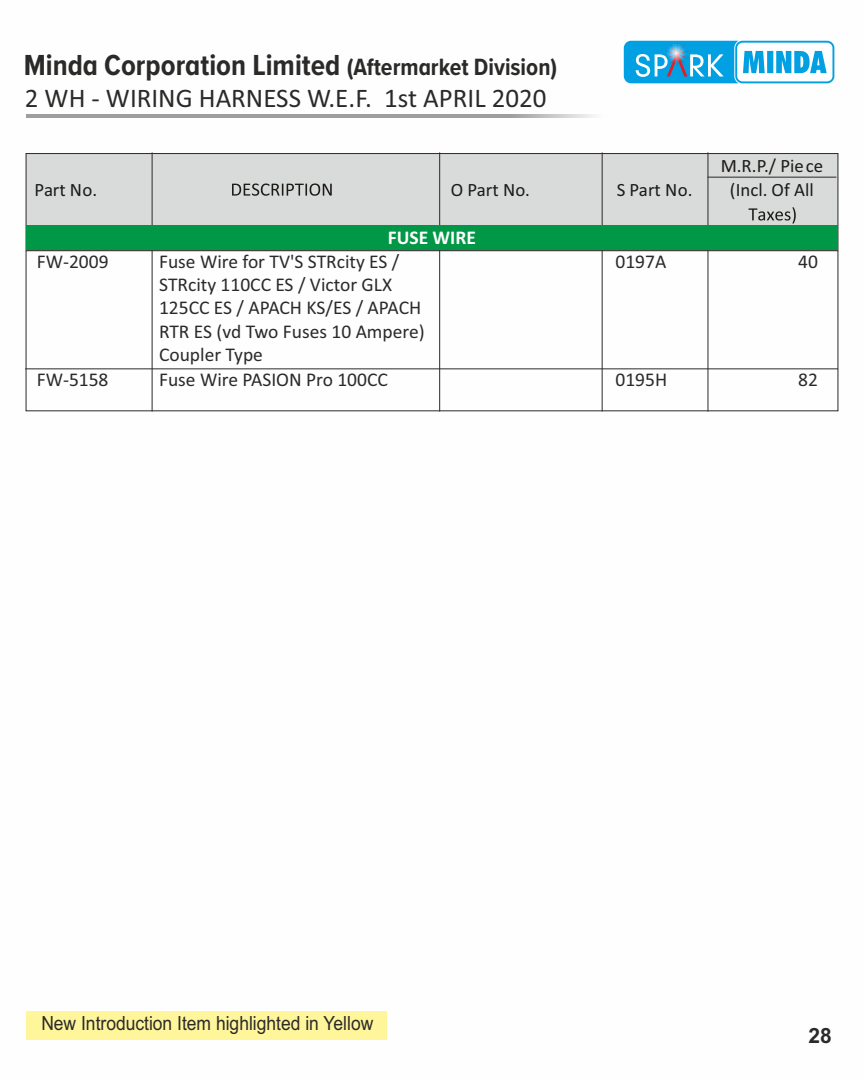
<style>
.page{position:relative;width:864px;height:1080px;background:#fff}
.page>*{position:absolute;margin:0;border:0;box-sizing:border-box;transform-origin:0 0}
.t1{font:700 30px "Proxima Nova A Cond";color:#2b2a29}
.t2{font:27px "Calibri";color:#2b2a29}
.t3{font:700 21px "Arial";color:#2b2a29}
.t4{font:19.5px/23.4px "Calibri";color:#2b2a29}
.t5{font:19.5px "Arial";color:#2b2a29;scale:.9 1}
.t6{font:700 19.5px "Calibri";color:#fefefe}
.t7{font:18.9px "Calibri";color:#1c1b17}
.s1{font-size:24.3px}
</style>
<div class="page">
<div style="left:25px;top:153px;width:814px;height:98px;background:#d9dada"></div>
<div style="left:26px;top:250px;width:812px;height:161px;border:1px solid #2b2a29"></div>
<svg style="left:748px;top:207px;width:48px;height:17px"></svg>
<svg style="left:232px;top:183px;width:100px;height:13px"></svg>
<hr style="left:152px;top:251px;width:1px;height:160px;background:#2b2a29">
<hr style="left:439px;top:251px;width:1px;height:160px;background:#2b2a29">
<hr style="left:602px;top:251px;width:1px;height:160px;background:#2b2a29">
<hr style="left:707px;top:251px;width:1px;height:160px;background:#2b2a29">
<hr style="left:708px;top:177px;width:128px;height:1px;background:#2b2a29">
<hr style="left:152px;top:153px;width:1px;height:72px;background:#2b2a29">
<hr style="left:439px;top:153px;width:1px;height:72px;background:#2b2a29">
<hr style="left:707px;top:153px;width:1px;height:72px;background:#2b2a29">
<hr style="left:602px;top:153px;width:1px;height:72px;background:#2b2a29">
<div style="left:26px;top:225px;width:812px;height:25px;background:#009846"></div>
<hr style="left:26px;top:115px;width:585px;height:3px;background:#9d9e9e">
<svg style="left:735px;top:41px;width:99px;height:42px"></svg>
<div style="left:737px;top:43px;width:95px;height:38px;background:#fefefe;border-radius:5px"></div>
<svg style="left:624px;top:41px;width:203px;height:42px"></svg>
<img style="left:667px;top:45px;width:20px;height:19px">
<hr style="left:26px;top:368px;width:812px;height:1px;background:#2b2a29">
<div style="left:27px;top:1011px;width:360px;height:28px;background:#fff59b"></div>
<h1 class="t1" style="left:24px;top:51px;width:535px">Minda Corporation Limited <span class="s1">(Aftermarket Division)</span></h1>
<h2 class="t2" style="left:25px;top:87px;width:523px">2 WH - WIRING HARNESS W.E.F. 1st APRIL 2020</h2>
<p class="t7" style="left:721px;top:158px;width:104px">M.R.P./ Piece</p>
<p class="t7" style="left:34px;top:181px;width:64px">Part No.</p>
<p class="t7" style="left:451px;top:181px;width:81px">O Part No.</p>
<p class="t7" style="left:617px;top:181px;width:77px">S Part No.</p>
<p class="t7" style="left:730px;top:182px;width:85px">(Incl. Of All</p>
<p class="t6" style="left:388px;top:229px;width:90px">FUSE WIRE</p>
<p class="t4" style="left:37px;top:251px;width:73px">FW-2009</p>
<p class="t4" style="left:159px;top:251px;width:242px">Fuse Wire for TV'S STRcity ES /</p>
<p class="t4" style="left:615px;top:251px;width:52px">0197A</p>
<p class="t4" style="left:798px;top:251px;width:21px">40</p>
<p class="t4" style="left:159px;top:274px;width:267px">STRcity 110CC ES / Victor GLX<br>125CC ES / APACH KS/ES / APACH<br>RTR ES (vd Two Fuses 10 Ampere)<br>Coupler Type</p>
<p class="t4" style="left:37px;top:369px;width:73px">FW-5158</p>
<p class="t4" style="left:159px;top:369px;width:230px">Fuse Wire PASION Pro 100CC</p>
<p class="t4" style="left:615px;top:369px;width:53px">0195H</p>
<p class="t4" style="left:798px;top:369px;width:21px">82</p>
<p class="t5" style="left:41px;top:1016px;width:370px">New Introduction Item highlighted in Yellow</p>
<p class="t3" style="left:808px;top:1028px;width:25px">28</p>
</div>
